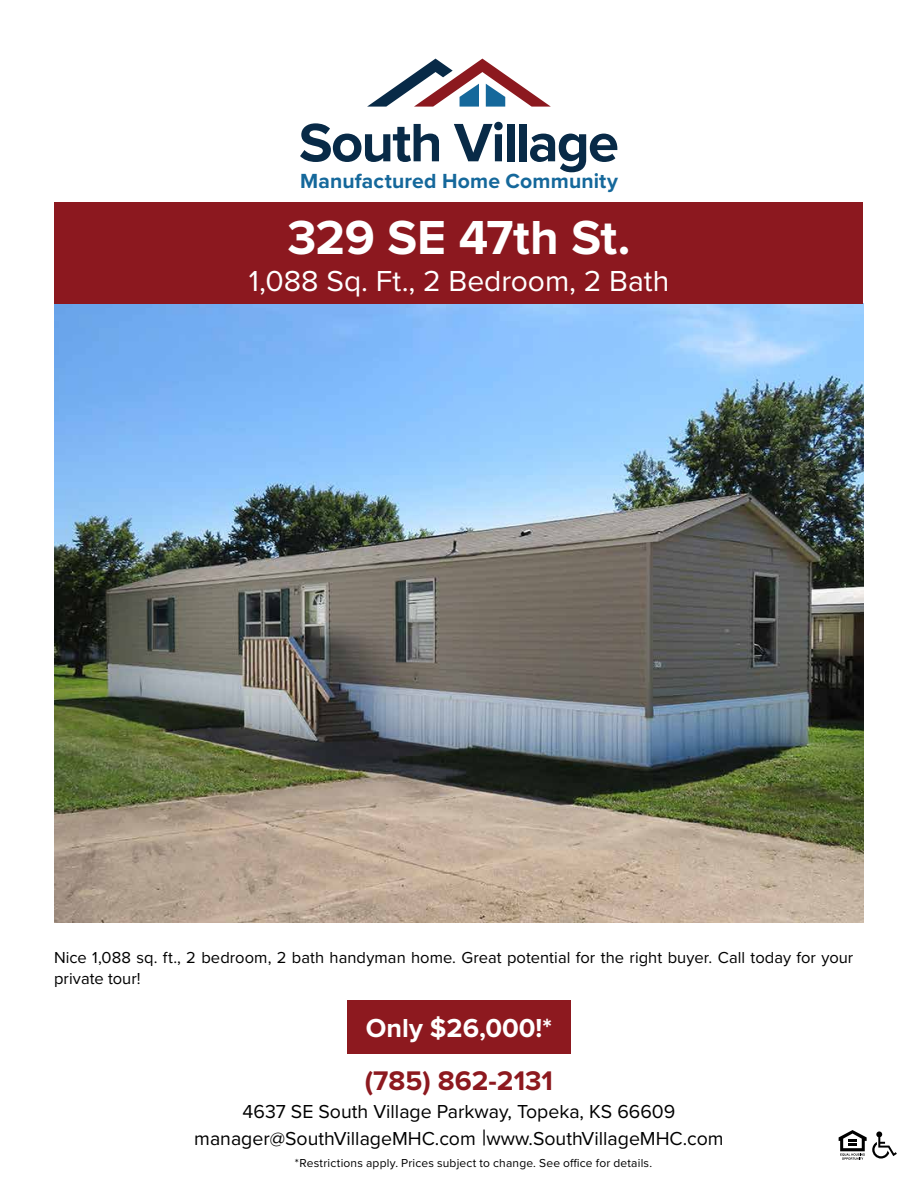
<style>
.page{position:relative;width:918px;height:1188px;background:#fff}
.page>*{position:absolute;margin:0;border:0;box-sizing:border-box;transform-origin:0 0}
.t1{font:700 56.1px "Proxima Nova";letter-spacing:-.03em;color:#082a47}
.t2{font:700 49.5px "Proxima Nova";letter-spacing:-.01em;color:#fff}
.t3{font:30px "Proxima Nova";color:#fff}
.t4{font:700 27.9px "Proxima Nova";color:#8d191f}
.t5{font:700 27px "Proxima Nova";color:#fff}
.t6{font:700 21.15px "Proxima Nova";letter-spacing:.01em;color:#15689b}
.t7{font:19.5px/27px "Proxima Nova";color:#000;text-align:center}
.t8{font:16.5px/21px "Proxima Nova";letter-spacing:.005em;color:#000}
.t9{font:12px "Proxima Nova";letter-spacing:.015em;color:#000}
.s1{font-size:22.5px}
</style>
<div class="page">
<img style="left:55px;top:304px;width:809px;height:618px">
<div style="left:55px;top:202px;width:808px;height:102px;background:#8c181f"></div>
<div style="left:347px;top:1000px;width:224px;height:54px;background:#8d191f"></div>
<svg style="left:367px;top:59px;width:184px;height:48px"></svg>
<svg style="left:839px;top:1130px;width:58px;height:30px"></svg>
<h1 class="t1" style="left:299px;top:101px;width:322px">South Village</h1>
<p class="t6" style="left:300px;top:166px;width:319px">Manufactured Home Community</p>
<h2 class="t2" style="left:287px;top:215px;width:345px">329 SE 47th St.</h2>
<h3 class="t3" style="left:249px;top:259px;width:422px">1,088 Sq. Ft., 2 Bedroom, 2 Bath</h3>
<p class="t8" style="left:54px;top:946px;width:801px">Nice 1,088 sq. ft., 2 bedroom, 2 bath handyman home. Great potential for the right buyer. Call today for your private tour!</p>
<h3 class="t5" style="left:366px;top:1016px;width:188px">Only $26,000!*</h3>
<h3 class="t4" style="left:365px;top:1068px;width:190px">(785) 862-2131</h3>
<p class="t7" style="left:194px;top:1098px;width:531px">4637 SE South Village Parkway, Topeka, KS 66609 manager@SouthVillageMHC.com <span class="s1">|</span>www.SouthVillageMHC.com</p>
<p class="t9" style="left:295px;top:1154px;width:359px">*Restrictions apply. Prices subject to change. See office for details.</p>
</div>
